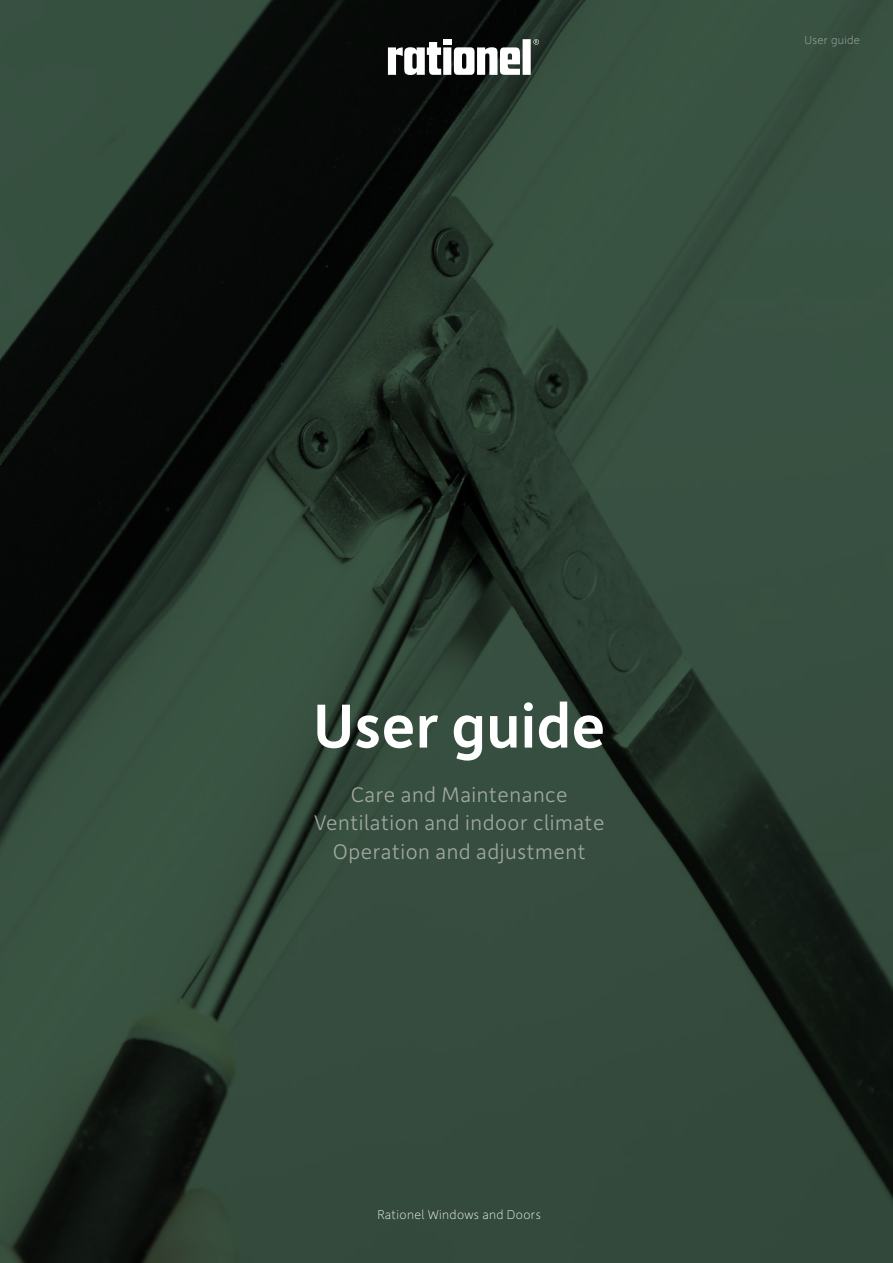
<style>
.page{position:relative;width:893px;height:1263px;background:#fff}
.page>*{position:absolute;margin:0;border:0;box-sizing:border-box;transform-origin:0 0}
.t1{font:500 66px "Depot New";color:#fff}
.t2{font:300 22.5px/28.5px "Depot New";letter-spacing:.025em;color:#a0a89f;text-align:center}
.t3{font:100 13.5px "Depot New";letter-spacing:.025em;color:#fff}
.t4{font:100 12.3px "Depot New";letter-spacing:.025em;color:#b3bab2}
</style>
<div class="page">
<img style="left:0;top:0;width:893px;height:1263px">
<svg style="left:388px;top:39px;width:151px;height:36px"></svg>
<div style="left:443px;top:39px;width:8px;height:5px;background:#fff"></div>
<p class="t4" style="left:804px;top:35px;width:57px">User guide</p>
<h1 class="t1" style="left:313px;top:697px;width:294px">User guide</h1>
<p class="t2" style="left:314px;top:781px;width:292px">Care and Maintenance<br>Ventilation and indoor climate<br>Operation and adjustment</p>
<p class="t3" style="left:377px;top:1208px;width:165px">Rationel Windows and Doors</p>
</div>
